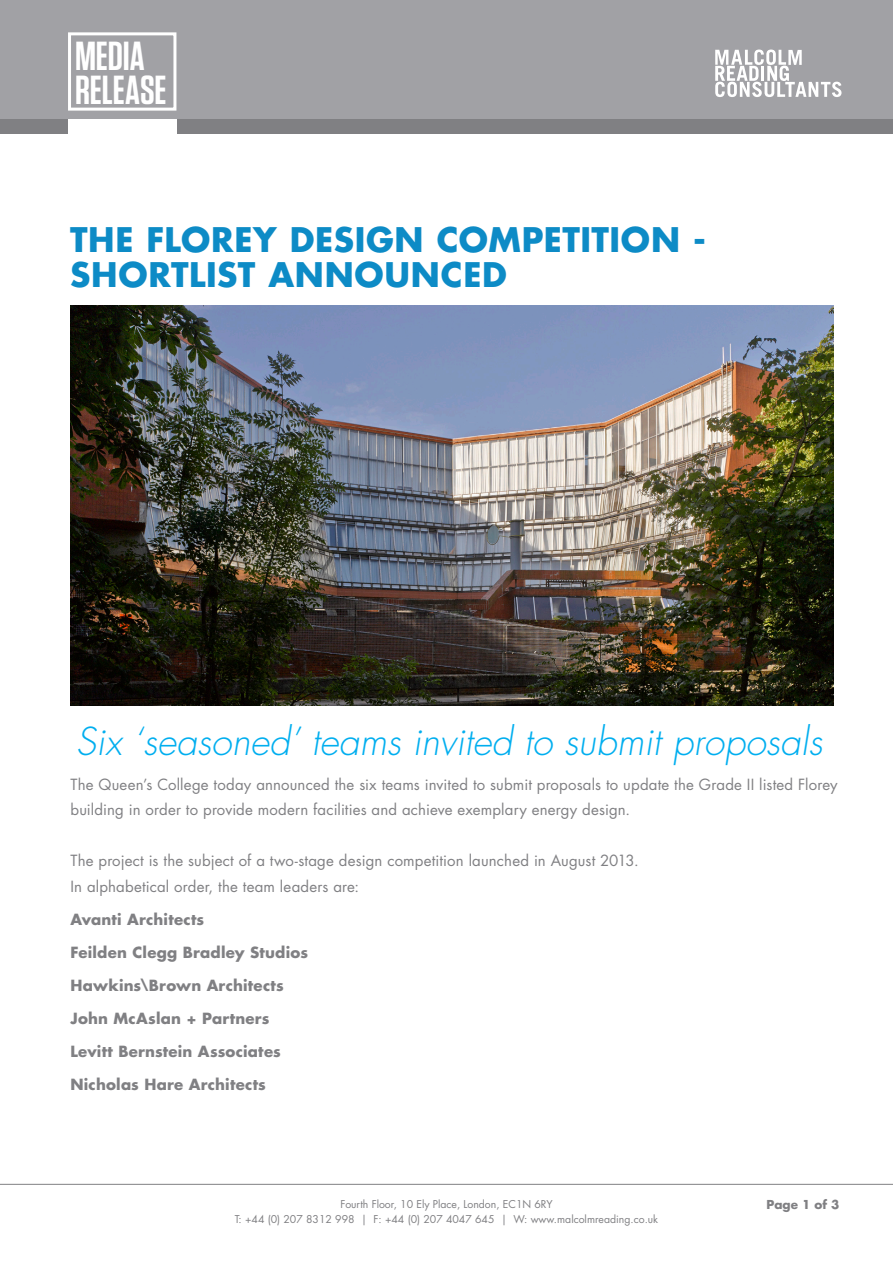
<style>
.page{position:relative;width:893px;height:1263px;background:#fff}
.page>*{position:absolute;margin:0;border:0;box-sizing:border-box;transform-origin:0 0}
.t1{font:600 40.5px "Tungsten";letter-spacing:-.005em;color:#fff}
.t2{font:italic 300 37.5px "Futura Std";color:#00aeef}
.t3{font:700 33px/34.5px "Futura Std";letter-spacing:.02em;color:#0d8bc6}
.t4{font:15px/25.5px "Futura Std";letter-spacing:.01em;color:#808083}
.t5{font:700 15px "Futura Std";letter-spacing:.015em;color:#808083}
.t6{font:700 12px "Futura Std";color:#808083}
.t7{font:10.5px "Futura Std";color:#808083}
</style>
<div class="page">
<div style="left:0;top:0;width:893px;height:132px;background:#a1a1a5"></div>
<svg style="left:715px;top:50px;width:126px;height:47px"></svg>
<img style="left:70px;top:306px;width:763px;height:399px">
<div style="left:68px;top:32px;width:108px;height:79px;border:3px solid #fff"></div>
<div style="left:0;top:119px;width:893px;height:14px;background:#808083"></div>
<div style="left:68px;top:119px;width:108px;height:21px;background:#fff"></div>
<hr style="left:0;top:1184px;width:893px;height:1px;background:#808083">
<p class="t1" style="left:75px;top:34px;width:71px">MEDIA</p>
<p class="t1" style="left:75px;top:69px;width:93px">RELEASE</p>
<p class="t3" style="left:70px;top:222px;width:637px">THE FLOREY DESIGN COMPETITION -<br>SHORTLIST ANNOUNCED</p>
<p class="t2" style="left:76px;top:718px;width:748px">Six ‘seasoned’ teams invited to submit proposals</p>
<p class="t4" style="left:70px;top:772px;width:769px">The Queen’s College today announced the six teams invited to submit proposals to update the Grade II listed Florey building in order to provide modern facilities and achieve exemplary energy design.</p>
<p class="t4" style="left:70px;top:848px;width:570px">The project is the subject of a two-stage design competition launched in August 2013.</p>
<p class="t4" style="left:70px;top:874px;width:290px">In alphabetical order, the team leaders are:</p>
<p class="t5" style="left:70px;top:909px;width:135px">Avanti Architects</p>
<p class="t5" style="left:70px;top:942px;width:239px">Feilden Clegg Bradley Studios</p>
<p class="t5" style="left:70px;top:975px;width:215px">Hawkins\Brown Architects</p>
<p class="t5" style="left:70px;top:1008px;width:200px">John McAslan + Partners</p>
<p class="t5" style="left:70px;top:1041px;width:212px">Levitt Bernstein Associates</p>
<p class="t5" style="left:70px;top:1074px;width:197px">Nicholas Hare Architects</p>
<p class="t7" style="left:340px;top:1197px;width:214px">Fourth Floor, 10 Ely Place, London, EC1N 6RY</p>
<p class="t7" style="left:235px;top:1212px;width:425px">T: +44 (0) 207 8312 998 | F: +44 (0) 207 4047 645 | W: www.malcolmreading.co.uk</p>
<p class="t6" style="left:766px;top:1196px;width:74px">Page 1 of 3</p>
</div>
